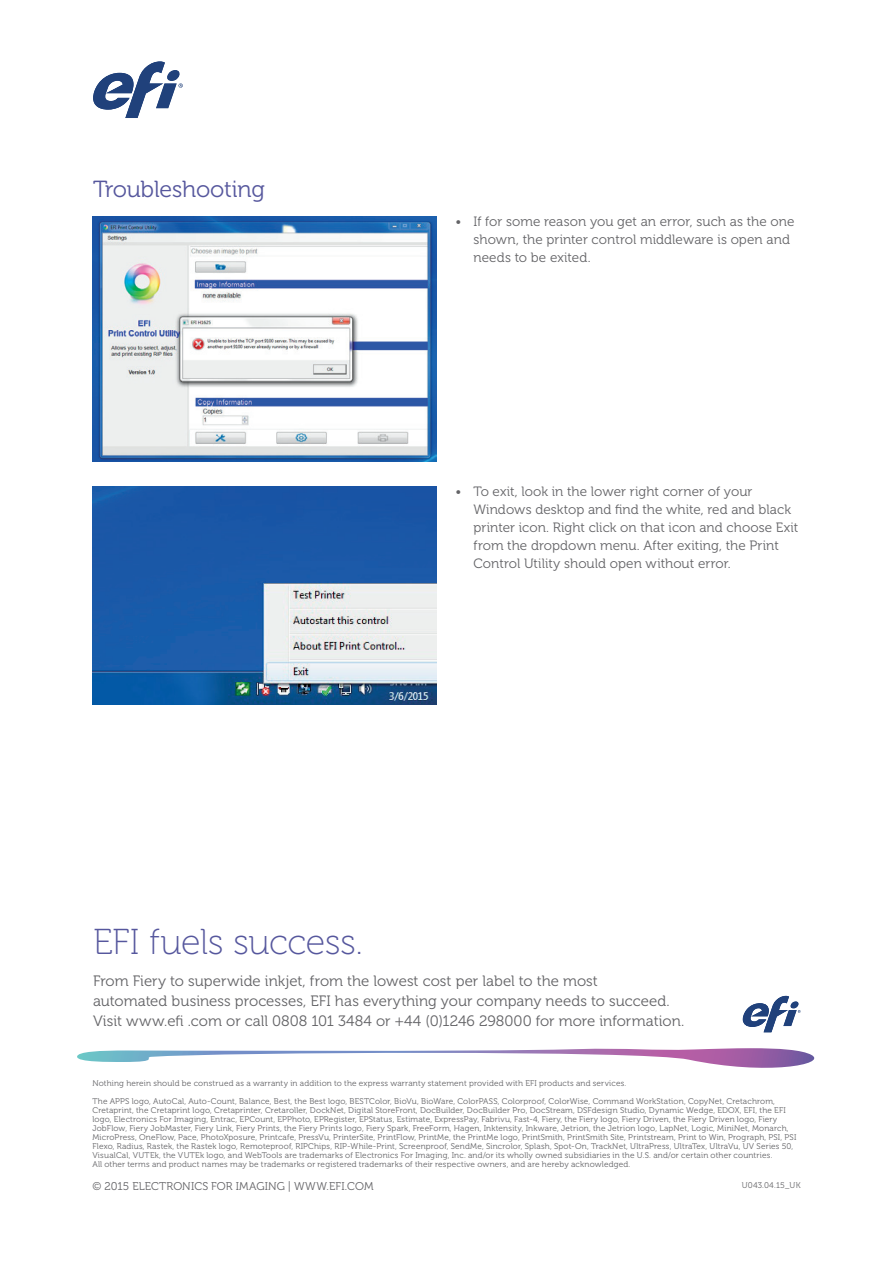
<style>
.page{position:relative;width:893px;height:1263px;background:#fff}
.page>*{position:absolute;margin:0;border:0;box-sizing:border-box;transform-origin:0 0}
.t1{font:36px "Museo 100";letter-spacing:-.01em;color:#56579d}
.t2{font:23.25px "Museo 300";letter-spacing:-.01em;color:#56579d}
.t3{font:15px/20.2px "Museo 300";color:#636366}
.t4{font:13.5px/18px "Museo 300";letter-spacing:.005em;color:#636366}
.t5{font:11.25px "Museo 300";letter-spacing:.01em;color:#636366}
.t6{font:8.25px/9px "Museo 300";letter-spacing:.02em;color:#636366}
</style>
<div class="page">
<svg style="left:77px;top:995px;width:738px;height:73px"></svg>
<svg style="left:93px;top:61px;width:90px;height:57px"></svg>
<img style="left:92px;top:216px;width:345px;height:246px">
<img style="left:92px;top:486px;width:345px;height:219px">
<h2 class="t2" style="left:93px;top:177px;width:173px">Troubleshooting</h2>
<h3 class="t4" style="left:473px;top:213px;width:322px;text-indent:-18px">• If for some reason you get an error, such as the one shown, the printer control middleware is open and needs to be exited.</h3>
<p class="t4" style="left:473px;top:483px;width:326px;text-indent:-18px">• To exit, look in the lower right corner of your Windows desktop and find the white, red and black printer icon. Right click on that icon and choose Exit from the dropdown menu. After exiting, the Print Control Utility should open without error.</p>
<h1 class="t1" style="left:93px;top:923px;width:271px">EFI fuels success.</h1>
<p class="t3" style="left:93px;top:971px;width:593px">From Fiery to superwide inkjet, from the lowest cost per label to the most<br>automated business processes, EFI has everything your company needs to succeed.<br>Visit www.efi .com or call 0808 101 3484 or +44 (0)1246 298000 for more information.</p>
<p class="t6" style="left:92px;top:1075px;width:684px;line-height:18px">Nothing herein should be construed as a warranty in addition to the express warranty statement provided with EFI products and services.<br>The APPS logo, AutoCal, Auto-Count, Balance, Best, the Best logo, BESTColor, BioVu, BioWare, ColorPASS, Colorproof, ColorWise, Command WorkStation, CopyNet, Cretachrom,</p>
<p class="t6" style="left:92px;top:1106px;width:705px">Cretaprint, the Cretaprint logo, Cretaprinter, Cretaroller, DockNet, Digital StoreFront, DocBuilder, DocBuilder Pro, DocStream, DSFdesign Studio, Dynamic Wedge, EDOX, EFI, the EFI logo, Electronics For Imaging, Entrac, EPCount, EPPhoto, EPRegister, EPStatus, Estimate, ExpressPay, Fabrivu, Fast-4, Fiery, the Fiery logo, Fiery Driven, the Fiery Driven logo, Fiery JobFlow, Fiery JobMaster, Fiery Link, Fiery Prints, the Fiery Prints logo, Fiery Spark, FreeForm, Hagen, Inktensity, Inkware, Jetrion, the Jetrion logo, LapNet, Logic, MiniNet, Monarch, MicroPress, OneFlow, Pace, PhotoXposure, Printcafe, PressVu, PrinterSite, PrintFlow, PrintMe, the PrintMe logo, PrintSmith, PrintSmith Site, Printstream, Print to Win, Prograph, PSI, PSI Flexo, Radius, Rastek, the Rastek logo, Remoteproof, RIPChips, RIP-While-Print, Screenproof, SendMe, Sincrolor, Splash, Spot-On, TrackNet, UltraPress, UltraTex, UltraVu, UV Series 50, VisualCal, VUTEk, the VUTEk logo, and WebTools are trademarks of Electronics For Imaging, Inc. and/or its wholly owned subsidiaries in the U.S. and/or certain other countries.<br>All other terms and product names may be trademarks or registered trademarks of their respective owners, and are hereby acknowledged.</p>
<h3 class="t5" style="left:92px;top:1180px;width:283px">© 2015 ELECTRONICS FOR IMAGING | WWW.EFI.COM</h3>
<p class="t6" style="left:742px;top:1181px;width:60px">U043.04.15_UK</p>
</div>
